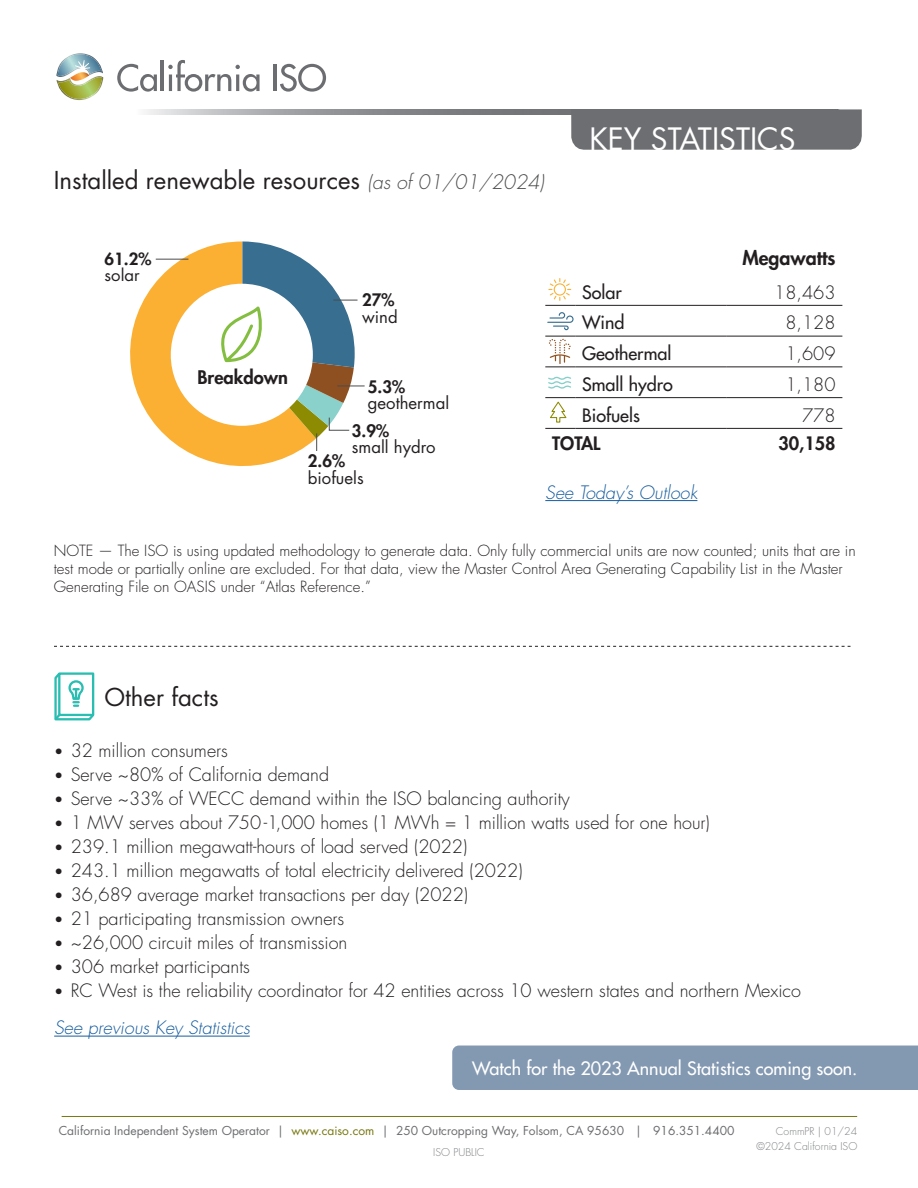
<style>
.page{position:relative;width:918px;height:1188px;background:#fff}
.page>*{position:absolute;margin:0;border:0;box-sizing:border-box;transform-origin:0 0}
.t1{font:30px "Futura Std";color:#fff}
.t2{font:24px "Futura Std";color:#231f20}
.t3{font:800 19.5px "Futura Std";color:#231f20}
.t4{font:800 18.3px "Futura Std";color:#231f20}
.t5{font:300 18px "Futura Std";color:#231f20}
.t6{font:500 18px "Futura Std";color:#fff}
.t7{font:italic 300 18px "Futura Std";color:#175d9e}
.t8{font:500 18px "Futura Std";color:#231f20}
.t9{font:800 18px "Futura Std";color:#231f20}
.t10{font:16.8px/16.5px "Futura Std";color:#231f20}
.t11{font:800 16.35px/16px "Futura Std";color:#231f20}
.t12{font:300 15px/18px "Futura Std";color:#231f20}
.t13{font:12px "Futura Std";color:#6c6d70}
.t14{font:300 10.5px/15px "Futura Std";color:#808285;text-align:right}
.s1{font-weight:300;font-style:italic;font-size:19.5px;color:#4b4c4d}
.s2{font-weight:400}
.s3{font-weight:800}
.s4{font-size:15px}
.s5{color:#777811}
</style>
<div class="page">
<svg style="left:117px;top:64px;width:40px;height:28px"></svg>
<hr style="left:161px;top:60px;width:3px;height:31px;background:#6c6d70">
<svg style="left:168px;top:60px;width:92px;height:32px"></svg>
<hr style="left:273px;top:64px;width:4px;height:27px;background:#6c6d70">
<svg style="left:280px;top:64px;width:46px;height:28px"></svg>
<svg style="left:56px;top:53px;width:47px;height:47px"></svg>
<div style="left:571px;top:109px;width:291px;height:41px;background:#6d6e71"></div>
<hr style="left:62px;top:1116px;width:795px;height:1px;background:#777811">
<hr style="left:54px;top:1036px;width:196px;height:1px;background:#175d9e">
<svg style="left:54px;top:646px;width:796px;height:1px"></svg>
<svg style="left:130px;top:245px;width:169px;height:222px;fill:#fbb033"></svg>
<div style="left:171px;top:284px;width:142px;height:142px;background:#fff;border-radius:50%"></div>
<hr style="left:156px;top:259px;width:32px;height:1px;background:#4b4c4d">
<svg style="left:212px;top:241px;width:153px;height:210px"></svg>
<hr style="left:545px;top:500px;width:152px;height:1px;background:#175d9e">
<hr style="left:545px;top:305px;width:30px;height:1px;background:#231f20">
<hr style="left:575px;top:305px;width:151px;height:1px;background:#231f20">
<hr style="left:726px;top:305px;width:116px;height:1px;background:#231f20">
<hr style="left:545px;top:336px;width:30px;height:1px;background:#231f20">
<hr style="left:575px;top:336px;width:151px;height:1px;background:#231f20">
<hr style="left:726px;top:336px;width:116px;height:1px;background:#231f20">
<hr style="left:545px;top:366px;width:30px;height:1px;background:#231f20">
<hr style="left:575px;top:366px;width:151px;height:1px;background:#231f20">
<hr style="left:726px;top:366px;width:116px;height:1px;background:#231f20">
<hr style="left:545px;top:397px;width:30px;height:1px;background:#231f20">
<hr style="left:575px;top:397px;width:151px;height:1px;background:#231f20">
<hr style="left:726px;top:397px;width:116px;height:1px;background:#231f20">
<hr style="left:545px;top:428px;width:30px;height:1px;background:#231f20">
<hr style="left:575px;top:428px;width:151px;height:1px;background:#231f20">
<hr style="left:726px;top:428px;width:116px;height:1px;background:#231f20">
<svg style="left:549px;top:278px;width:22px;height:22px"></svg>
<svg style="left:547px;top:312px;width:27px;height:19px"></svg>
<svg style="left:550px;top:401px;width:17px;height:22px"></svg>
<svg style="left:549px;top:338px;width:22px;height:26px"></svg>
<svg style="left:548px;top:376px;width:23px;height:13px"></svg>
<svg style="left:54px;top:673px;width:41px;height:48px"></svg>
<div style="left:452px;top:1046px;width:466px;height:44px;background:#8398b1"></div>
<p class="t2" style="left:54px;top:165px;width:492px">Installed renewable resources <span class="s1">(as of 01/01/2024)</span></p>
<h1 class="t1" style="left:590px;top:120px;width:208px">KEY STATISTICS</h1>
<p class="t11" style="left:105px;top:251px;width:48px">61.2% <span class="s2">solar</span></p>
<p class="t4" style="left:198px;top:365px;width:92px">Breakdown</p>
<p class="t10" style="left:362px;top:292px;width:37px"><span class="s3">27% </span>wind</p>
<p class="t10" style="left:368px;top:379px;width:83px"><span class="s3">5.3% </span>geothermal</p>
<p class="t10" style="left:352px;top:422px;width:85px"><span class="s3">3.9%<br></span>small hydro</p>
<p class="t10" style="left:308px;top:453px;width:57px"><span class="s3">2.6% </span>biofuels</p>
<p class="t3" style="left:743px;top:245px;width:95px">Megawatts</p>
<p class="t8" style="left:582px;top:281px;width:41px">Solar</p>
<p class="t5" style="left:774px;top:281px;width:63px">18,463</p>
<p class="t8" style="left:582px;top:311px;width:44px">Wind</p>
<p class="t5" style="left:785px;top:312px;width:52px">8,128</p>
<p class="t8" style="left:582px;top:342px;width:91px">Geothermal</p>
<p class="t5" style="left:785px;top:343px;width:52px">1,609</p>
<p class="t8" style="left:582px;top:373px;width:92px">Small hydro</p>
<p class="t5" style="left:785px;top:373px;width:52px">1,180</p>
<p class="t8" style="left:582px;top:404px;width:59px">Biofuels</p>
<p class="t5" style="left:802px;top:404px;width:35px">778</p>
<p class="t9" style="left:552px;top:432px;width:50px">TOTAL</p>
<p class="t9" style="left:778px;top:432px;width:59px">30,158</p>
<p class="t7" style="left:545px;top:481px;width:154px">See Today’s Outlook</p>
<p class="t12" style="left:54px;top:542px;width:803px">NOTE — The ISO is using updated methodology to generate data. Only fully commercial units are now counted; units that are in test mode or partially online are excluded. For that data, view the Master Control Area Generating Capability List in the Master<br>Generating File on OASIS under “Atlas Reference.”</p>
<p class="t2" style="left:105px;top:682px;width:116px">Other facts</p>
<p class="t5" style="left:54px;top:739px;width:175px"><span class="s4">•</span> 32 million consumers</p>
<p class="t5" style="left:54px;top:763px;width:276px"><span class="s4">•</span> Serve ~80% of California demand</p>
<p class="t5" style="left:54px;top:787px;width:517px"><span class="s4">•</span> Serve ~33% of WECC demand within the ISO balancing authority</p>
<p class="t5" style="left:54px;top:811px;width:657px"><span class="s4">•</span> 1 MW serves about 750-1,000 homes (1 MWh = 1 million watts used for one hour)</p>
<p class="t5" style="left:54px;top:835px;width:415px"><span class="s4">•</span> 239.1 million megawatt-hours of load served (2022)</p>
<p class="t5" style="left:54px;top:859px;width:470px"><span class="s4">•</span> 243.1 million megawatts of total electricity delivered (2022)</p>
<p class="t5" style="left:54px;top:883px;width:416px"><span class="s4">•</span> 36,689 average market transactions per day (2022)</p>
<p class="t5" style="left:54px;top:907px;width:292px"><span class="s4">•</span> 21 participating transmission owners</p>
<p class="t5" style="left:54px;top:931px;width:295px"><span class="s4">•</span> ~26,000 circuit miles of transmission</p>
<p class="t5" style="left:54px;top:955px;width:197px"><span class="s4">•</span> 306 market participants</p>
<p class="t5" style="left:54px;top:979px;width:748px"><span class="s4">•</span> RC West is the reliability coordinator for 42 entities across 10 western states and northern Mexico</p>
<p class="t7" style="left:54px;top:1017px;width:197px">See previous Key Statistics</p>
<p class="t6" style="left:472px;top:1057px;width:387px">Watch for the 2023 Annual Statistics coming soon.</p>
<p class="t13" style="left:59px;top:1123px;width:677px">California Independent System Operator | <span class="s5">www.caiso.com</span> | 250 Outcropping Way, Folsom, CA 95630 | 916.351.4400</p>
<p class="t14" style="left:757px;top:1124px;width:102px">CommPR | 01/24 ©2024 California ISO</p>
<p class="t14" style="left:433px;top:1145px;width:53px">ISO PUBLIC</p>
</div>
